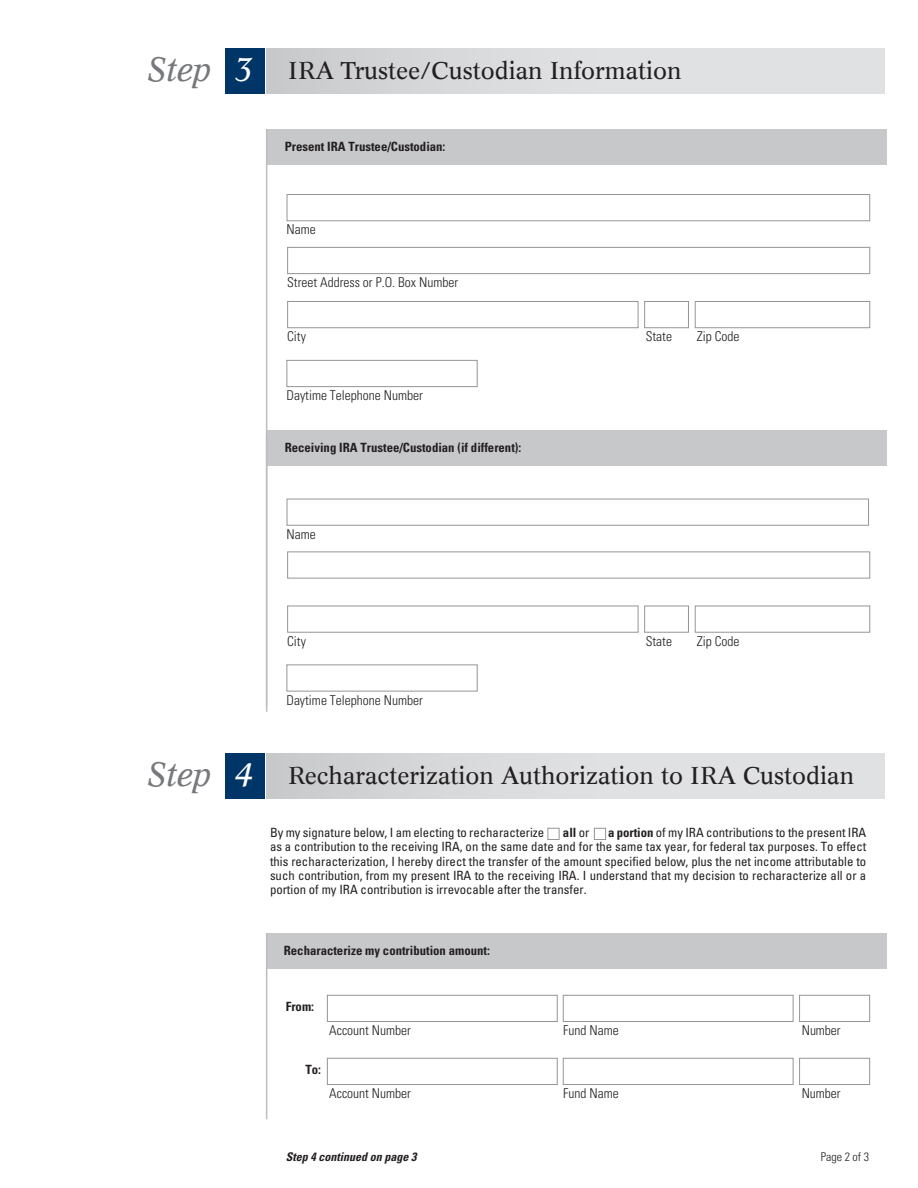
<style>
.page{position:relative;width:918px;height:1188px;background:#fff}
.page>*{position:absolute;margin:0;border:0;box-sizing:border-box;transform-origin:0 0}
.t1{font:italic 33px "Concorde BQ";color:#76787b}
.t2{font:24px "Concorde BQ";color:#231f20}
.t3{font:300 condensed 13.5px "Univers LT Std";color:#231f20}
.t4{font:condensed 12.75px/14.2px "Univers LT Std";color:#231f20;text-align:justify}
.t5{font:700 condensed 12.75px "Univers LT Std";color:#231f20}
.t6{font:italic 700 condensed 12px "Univers LT Std";color:#231f20}
.t7{font:300 condensed 12px "Univers LT Std";color:#231f20}
.s1{color:#fff}
.s2{font-weight:700}
.s3{font-weight:400}
</style>
<div class="page">
<div style="left:267px;top:753px;width:617px;height:46px;background:linear-gradient(to right,#cfd0d2,#e6e7e9)"></div>
<div style="left:225px;top:753px;width:39px;height:46px;background:#003667"></div>
<div style="left:266px;top:933px;width:620px;height:35px;background:#c7c8ca"></div>
<hr style="left:266px;top:933px;width:1px;height:186px;background:#bcbdc0">
<div style="left:266px;top:430px;width:620px;height:36px;background:#c7c8ca"></div>
<div style="left:267px;top:48px;width:617px;height:46px;background:linear-gradient(to right,#cfd0d2,#e6e7e9)"></div>
<div style="left:225px;top:48px;width:39px;height:46px;background:#003667"></div>
<div style="left:266px;top:129px;width:620px;height:35px;background:#c7c8ca"></div>
<hr style="left:266px;top:129px;width:1px;height:583px;background:#bcbdc0">
<div style="left:287px;top:194px;width:583px;height:27px;background:#fff;border:1px solid #939598"></div>
<div style="left:287px;top:247px;width:583px;height:27px;background:#fff;border:1px solid #939598"></div>
<div style="left:287px;top:301px;width:351px;height:27px;background:#fff;border:1px solid #939598"></div>
<div style="left:644px;top:301px;width:45px;height:27px;background:#fff;border:1px solid #939598"></div>
<div style="left:695px;top:301px;width:175px;height:27px;background:#fff;border:1px solid #939598"></div>
<div style="left:286px;top:360px;width:192px;height:27px;background:#fff;border:1px solid #939598"></div>
<div style="left:287px;top:499px;width:582px;height:27px;background:#fff;border:1px solid #939598"></div>
<div style="left:287px;top:552px;width:583px;height:27px;background:#fff;border:1px solid #939598"></div>
<div style="left:287px;top:606px;width:351px;height:27px;background:#fff;border:1px solid #939598"></div>
<div style="left:644px;top:606px;width:45px;height:27px;background:#fff;border:1px solid #939598"></div>
<div style="left:695px;top:606px;width:175px;height:27px;background:#fff;border:1px solid #939598"></div>
<div style="left:286px;top:664px;width:192px;height:28px;background:#fff;border:1px solid #939598"></div>
<div style="left:799px;top:995px;width:71px;height:27px;background:#fff;border:1px solid #939598"></div>
<div style="left:327px;top:995px;width:231px;height:27px;background:#fff;border:1px solid #939598"></div>
<div style="left:563px;top:995px;width:230px;height:27px;background:#fff;border:1px solid #939598"></div>
<div style="left:799px;top:1058px;width:71px;height:27px;background:#fff;border:1px solid #939598"></div>
<div style="left:327px;top:1058px;width:231px;height:27px;background:#fff;border:1px solid #939598"></div>
<div style="left:563px;top:1058px;width:230px;height:27px;background:#fff;border:1px solid #939598"></div>
<div style="left:548px;top:828px;width:11px;height:12px;background:#fff;border:1px solid #939598"></div>
<div style="left:594px;top:828px;width:12px;height:12px;background:#fff;border:1px solid #939598"></div>
<h1 class="t1" style="left:148px;top:49px;width:107px">Step <span class="s1">3</span></h1>
<h2 class="t2" style="left:288px;top:57px;width:395px">IRA Trustee/Custodian Information</h2>
<p class="t5" style="left:285px;top:138px;width:162px">Present IRA Trustee/Custodian:</p>
<p class="t3" style="left:287px;top:221px;width:31px">Name</p>
<p class="t3" style="left:287px;top:274px;width:172px">Street Address or P.O. Box Number</p>
<p class="t3" style="left:287px;top:328px;width:20px">City</p>
<p class="t3" style="left:646px;top:328px;width:28px">State</p>
<p class="t3" style="left:697px;top:328px;width:44px">Zip Code</p>
<p class="t3" style="left:286px;top:387px;width:138px">Daytime Telephone Number</p>
<p class="t5" style="left:285px;top:440px;width:238px">Receiving IRA Trustee/Custodian (if different):</p>
<p class="t3" style="left:287px;top:526px;width:31px">Name</p>
<p class="t3" style="left:287px;top:633px;width:20px">City</p>
<p class="t3" style="left:646px;top:633px;width:28px">State</p>
<p class="t3" style="left:697px;top:633px;width:44px">Zip Code</p>
<p class="t3" style="left:286px;top:692px;width:138px">Daytime Telephone Number</p>
<h1 class="t1" style="left:148px;top:754px;width:107px">Step <span class="s1">4</span></h1>
<h2 class="t2" style="left:288px;top:762px;width:568px">Recharacterization Authorization to IRA Custodian</h2>
<p class="t4" style="left:270px;top:825px;width:598px;text-indent:338px"><span class="s2">a portion</span> of my IRA contributions to the present IRA as a contribution to the receiving IRA, on the same date and for the same tax year, for federal tax purposes. To effect this recharacterization, I hereby direct the transfer of the amount specified below, plus the net income attributable to such contribution, from my present IRA to the receiving IRA. I understand that my decision to recharacterize all or a portion of my IRA contribution is irrevocable after the transfer.</p>
<p class="t4" style="left:270px;top:825px;width:276px">By my signature below, I am electing to recharacterize</p>
<p class="t5" style="left:563px;top:825px;width:28px">all <span class="s3">or</span></p>
<p class="t5" style="left:284px;top:942px;width:208px">Recharacterize my contribution amount:</p>
<p class="t5" style="left:286px;top:998px;width:30px">From:</p>
<p class="t3" style="left:329px;top:1023px;width:83px">Account Number</p>
<p class="t3" style="left:563px;top:1023px;width:57px">Fund Name</p>
<p class="t3" style="left:802px;top:1023px;width:40px">Number</p>
<p class="t5" style="left:305px;top:1061px;width:17px">To:</p>
<p class="t3" style="left:329px;top:1086px;width:83px">Account Number</p>
<p class="t3" style="left:563px;top:1086px;width:57px">Fund Name</p>
<p class="t3" style="left:802px;top:1086px;width:40px">Number</p>
<p class="t6" style="left:286px;top:1149px;width:132px">Step 4 continued on page 3</p>
<p class="t7" style="left:821px;top:1150px;width:50px">Page 2 of 3</p>
</div>
